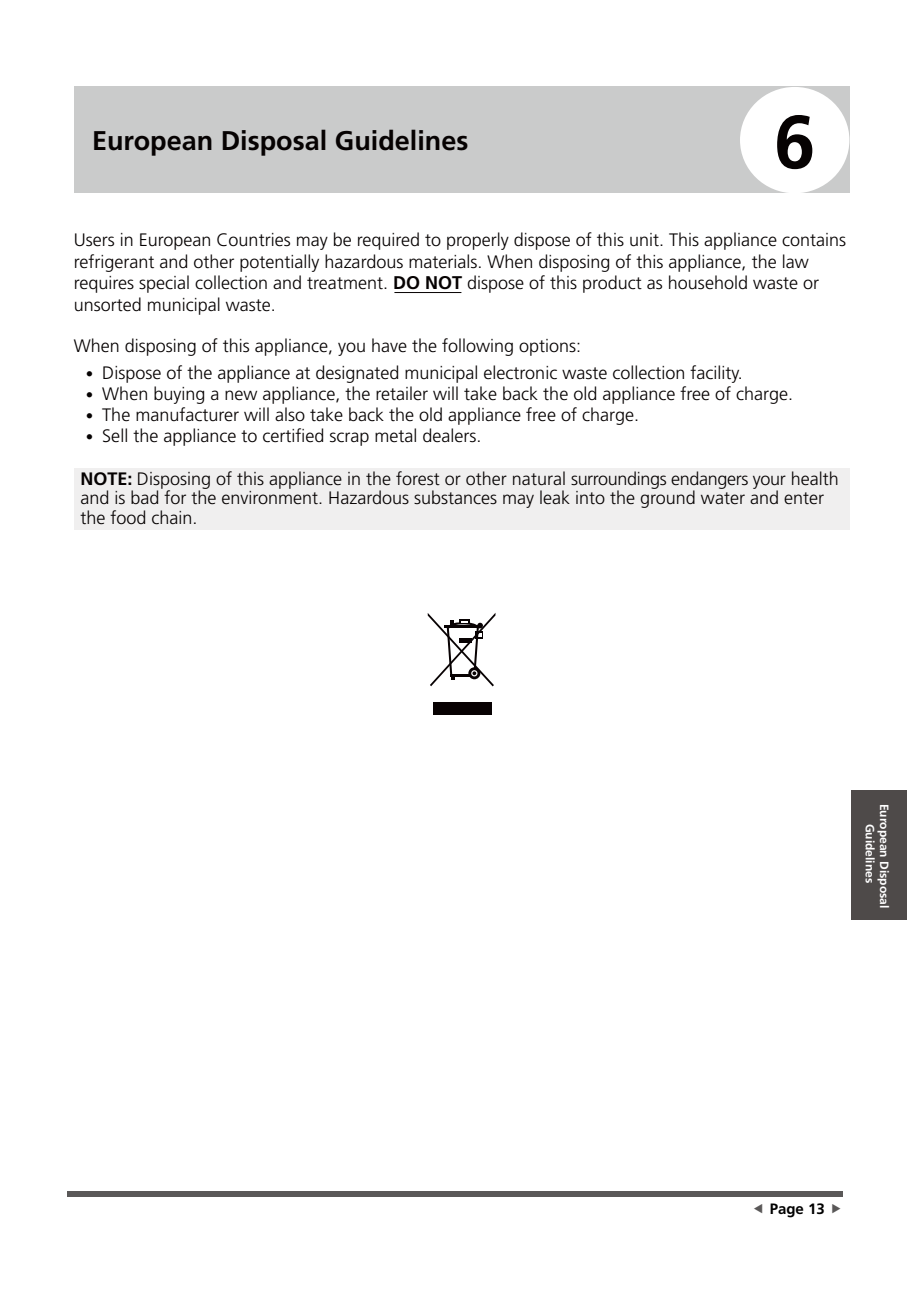
<style>
.page{position:relative;width:919px;height:1289px;background:#fff}
.page>*{position:absolute;margin:0;border:0;box-sizing:border-box;transform-origin:0 0}
.t1{font:700 75px "Frutiger";color:#060202}
.t2{font:700 27px "Frutiger";color:#060202}
.t3{font:300 18px/21.6px "Frutiger";color:#060202}
.t4{font:700 15px "Frutiger";color:#000}
.t5{font:700 12px "Frutiger";color:#fff}
.s1{font-weight:700;font-size:18.3px}
.s2{font-size:15px}
.s3{font-weight:700}
</style>
<div class="page">
<div style="left:67px;top:1191px;width:775px;height:5px;background:#5a5858"></div>
<div style="left:851px;top:790px;width:55px;height:129px;background:#4e4a49"></div>
<div style="left:74px;top:86px;width:775px;height:107px;background:#cacbcb"></div>
<div style="left:740px;top:87px;width:109px;height:106px;background:#fff;border-radius:50%"></div>
<hr style="left:394px;top:292px;width:67px;height:1px;background:#060202">
<div style="left:74px;top:468px;width:775px;height:61px;background:#f0efef"></div>
<div style="left:433px;top:702px;width:58px;height:12px;background:#080203"></div>
<svg style="left:427px;top:613px;width:68px;height:73px"></svg>
<h2 class="t2" style="left:92px;top:124px;width:378px">European Disposal Guidelines</h2>
<h1 class="t1" style="left:773px;top:98px;width:43px">6</h1>
<p class="t3" style="left:74px;top:229px;width:773px">Users in European Countries may be required to properly dispose of this unit. This appliance contains refrigerant and other potentially hazardous materials. When disposing of this appliance, the law requires special collection and treatment. <span class="s1">DO NOT</span> dispose of this product as household waste or unsorted municipal waste.</p>
<p class="t3" style="left:74px;top:335px;width:509px">When disposing of this appliance, you have the following options:</p>
<p class="t3" style="left:86px;top:362px;width:658px"><span class="s2">•</span> Dispose of the appliance at designated municipal electronic waste collection facility.</p>
<p class="t3" style="left:86px;top:383px;width:708px"><span class="s2">•</span> When buying a new appliance, the retailer will take back the old appliance free of charge.</p>
<p class="t3" style="left:86px;top:404px;width:554px"><span class="s2">•</span> The manufacturer will also take back the old appliance free of charge.</p>
<p class="t3" style="left:86px;top:425px;width:397px"><span class="s2">•</span> Sell the appliance to certified scrap metal dealers.</p>
<p class="t3" style="left:80px;top:469px;width:759px;line-height:19.5px"><span class="s3">NOTE:</span> Disposing of this appliance in the forest or other natural surroundings endangers your health and is bad for the environment. Hazardous substances may leak into the ground water and enter the food chain.</p>
<p class="t5" style="left:891px;top:803px;width:106px;rotate:90deg">European Disposal</p>
<p class="t5" style="left:876px;top:823px;width:61px;rotate:90deg">Guidelines</p>
<p class="t4" style="left:769px;top:1200px;width:57px">Page 13</p>
</div>
